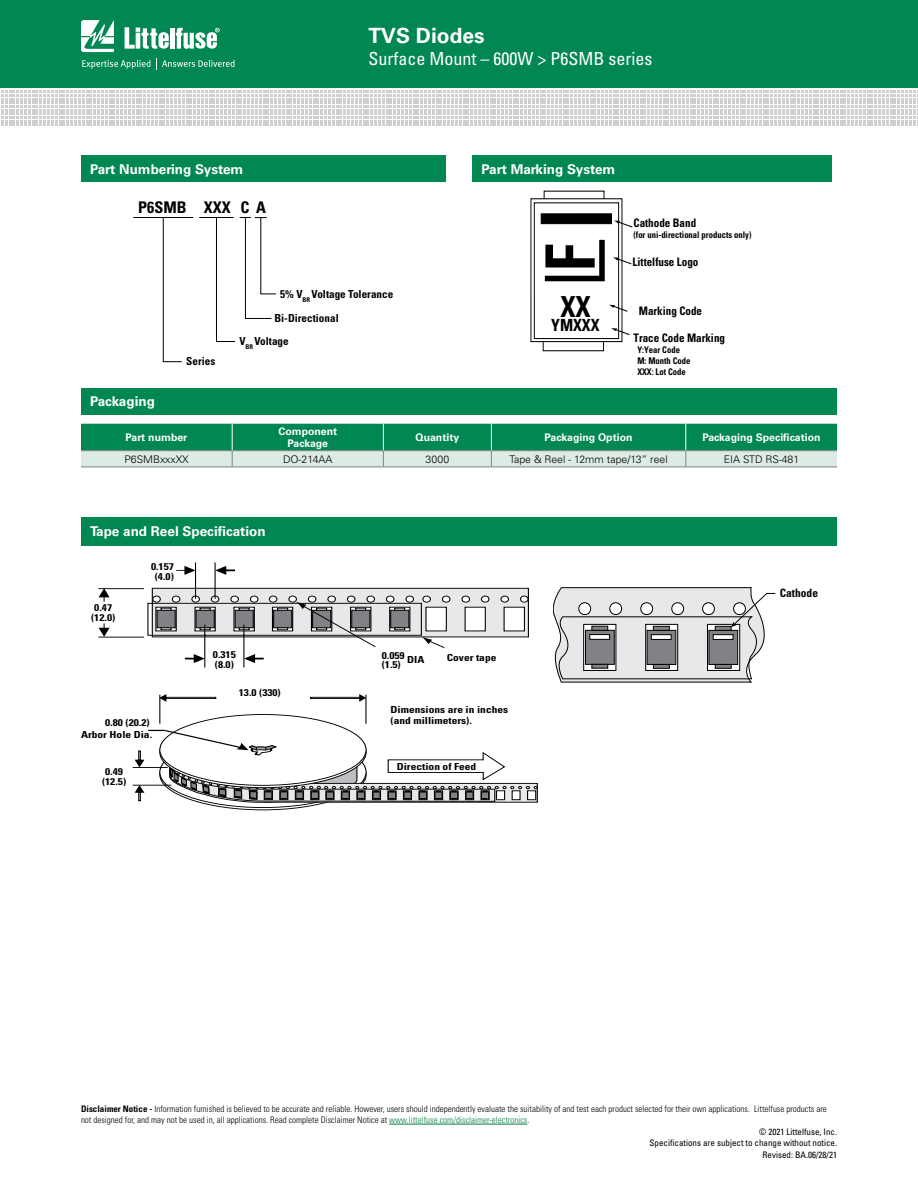
<style>
.page{position:relative;width:918px;height:1188px;background:#fff}
.page>*{position:absolute;margin:0;border:0;box-sizing:border-box;transform-origin:0 0}
.t1{font:700 condensed 68.25px "Univers LT Std";color:#000;scale:.89 1}
.t2{font:700 condensed 28.95px "Univers LT Std";color:#000;scale:.94 1}
.t3{font:700 21px "Univers LT Std";color:#fff}
.t4{font:condensed 18px "Univers LT Std";color:#fff}
.t5{font:700 condensed 16.8px "Univers LT Std";color:#000;scale:.94 1}
.t6{font:700 condensed 16.05px "Univers LT Std";color:#000}
.t7{font:700 13.5px "Univers LT Std";color:#fff}
.t8{font:700 condensed 11.7px "Univers LT Std";color:#000;scale:.94 1}
.t9{font:700 condensed 11.4px "Univers LT Std";color:#000}
.t10{font:700 condensed 11.1px "Univers LT Std";color:#000}
.t11{font:700 10.5px/12.6px "Univers LT Std";color:#fff;text-align:center}
.t12{font:300 10.5px "Univers LT Std";color:#000}
.t13{font:700 condensed 9.75px/9.8px "Univers LT Std";color:#000;text-align:center;scale:1.18 1}
.t14{font:700 condensed 9.15px/10.9px "Univers LT Std";color:#000;scale:.94 1}
.t15{font:300 condensed 9px/10.8px "Univers LT Std";color:#000}
.t16{font:condensed 9px/10.8px "Univers LT Std";color:#000;text-align:right}
.s1{font-weight:700}
.s2{color:#007e40}
</style>
<div class="page">
<div style="left:0;top:0;width:918px;height:88px;background:#008752"></div>
<svg style="left:1px;top:91px;width:917px;height:35px"></svg>
<svg style="left:81px;top:20px;width:33px;height:32px"></svg>
<hr style="left:170px;top:28px;width:4px;height:21px;background:#fff">
<svg style="left:176px;top:28px;width:44px;height:21px"></svg>
<svg style="left:125px;top:27px;width:44px;height:22px"></svg>
<svg style="left:82px;top:58px;width:153px;height:11px"></svg>
<div style="left:81px;top:155px;width:365px;height:27px;background:#008752"></div>
<hr style="left:199px;top:217px;width:35px;height:1px;background:#000">
<svg style="left:163px;top:218px;width:19px;height:144px"></svg>
<hr style="left:133px;top:217px;width:60px;height:1px;background:#000">
<svg style="left:216px;top:217px;width:60px;height:125px"></svg>
<div style="left:472px;top:155px;width:360px;height:27px;background:#008752"></div>
<div style="left:81px;top:388px;width:756px;height:27px;background:#008752"></div>
<hr style="left:81px;top:467px;width:151px;height:1px;background:#808285">
<hr style="left:232px;top:467px;width:151px;height:1px;background:#808285">
<hr style="left:383px;top:467px;width:108px;height:1px;background:#808285">
<hr style="left:491px;top:467px;width:195px;height:1px;background:#808285">
<hr style="left:686px;top:467px;width:151px;height:1px;background:#808285">
<svg style="left:81px;top:424px;width:756px;height:43px;background:#53aa87"></svg>
<div style="left:81px;top:517px;width:756px;height:28px;background:#008752"></div>
<div style="left:152px;top:588px;width:376px;height:49px;background:#e7e8e9"></div>
<div style="left:442px;top:596px;width:8px;height:6px;background:#fff;border-radius:50%"></div>
<div style="left:442px;top:596px;width:8px;height:6px;border:1px solid #000;border-radius:50%"></div>
<div style="left:462px;top:596px;width:7px;height:6px;background:#fff;border-radius:50%"></div>
<div style="left:462px;top:596px;width:8px;height:6px;border:1px solid #000;border-radius:50%"></div>
<div style="left:481px;top:596px;width:8px;height:6px;background:#fff;border-radius:50%"></div>
<div style="left:481px;top:596px;width:8px;height:6px;border:1px solid #000;border-radius:50%"></div>
<div style="left:501px;top:596px;width:7px;height:6px;background:#fff;border-radius:50%"></div>
<div style="left:501px;top:596px;width:8px;height:6px;border:1px solid #000;border-radius:50%"></div>
<div style="left:521px;top:596px;width:7px;height:6px;background:#fff;border-radius:50%"></div>
<div style="left:520px;top:596px;width:8px;height:6px;border:1px solid #000;border-radius:50%"></div>
<svg style="left:445px;top:607px;width:1px;height:24px"></svg>
<div style="left:465px;top:607px;width:20px;height:24px;background:#fff"></div>
<div style="left:504px;top:607px;width:21px;height:24px;background:#fff;border:1px solid #000"></div>
<hr style="left:133px;top:767px;width:35px;height:1px;background:#000">
<hr style="left:133px;top:785px;width:38px;height:1px;background:#000">
<svg style="left:135px;top:694px;width:402px;height:109px"></svg>
<svg style="left:98px;top:562px;width:347px;height:106px"></svg>
<svg style="left:553px;top:588px;width:223px;height:94px;background:#c5c6c7"></svg>
<svg style="left:531px;top:191px;width:102px;height:160px"></svg>
<hr style="left:389px;top:1124px;width:138px;height:1px;background:#007e40">
<h3 class="t3" style="left:369px;top:23px;width:118px">TVS Diodes</h3>
<h3 class="t7" style="left:90px;top:161px;width:155px">Part Numbering System</h3>
<h3 class="t6" style="left:138px;top:198px;width:129px">P6SMB XXX C A</h3>
<h3 class="t4" style="left:369px;top:47px;width:285px">Surface Mount – 600W &gt; P6SMB series</h3>
<h3 class="t7" style="left:482px;top:161px;width:135px">Part Marking System</h3>
<p class="t8" style="left:634px;top:216px;width:68px">Cathode Band</p>
<p class="t14" style="left:634px;top:229px;width:127px">(for uni-directional products only)</p>
<p class="t10" style="left:186px;top:355px;width:31px">Series</p>
<p class="t10" style="left:280px;top:287px;width:115px">5% V<sub>BR</sub> Voltage Tolerance</p>
<p class="t10" style="left:274px;top:311px;width:66px">Bi-Directional</p>
<p class="t10" style="left:239px;top:335px;width:51px">V<sub>BR</sub> Voltage</p>
<h1 class="t1" style="left:529px;top:271px;width:32px;rotate:-90deg">F</h1>
<h2 class="t2" style="left:560px;top:289px;width:34px">XX</h2>
<h3 class="t5" style="left:551px;top:315px;width:53px">YMXXX</h3>
<p class="t8" style="left:633px;top:255px;width:71px">Littelfuse Logo</p>
<p class="t8" style="left:639px;top:304px;width:69px">Marking Code</p>
<p class="t8" style="left:634px;top:330px;width:99px">Trace Code Marking</p>
<p class="t14" style="left:637px;top:344px;width:58px">Y:Year Code<br>M: Month Code<br>XXX: Lot Code</p>
<h3 class="t7" style="left:90px;top:393px;width:67px">Packaging</h3>
<p class="t11" style="left:126px;top:431px;width:63px">Part number</p>
<p class="t11" style="left:278px;top:425px;width:60px">Component<br>Package</p>
<p class="t11" style="left:416px;top:431px;width:45px">Quantity</p>
<p class="t11" style="left:545px;top:431px;width:89px">Packaging Option</p>
<p class="t11" style="left:702px;top:431px;width:120px">Packaging Specification</p>
<p class="t12" style="left:124px;top:452px;width:66px">P6SMBxxxXX</p>
<p class="t12" style="left:283px;top:452px;width:51px">DO-214AA</p>
<p class="t12" style="left:426px;top:452px;width:25px">3000</p>
<p class="t12" style="left:509px;top:452px;width:160px">Tape &amp; Reel - 12mm tape/13” reel</p>
<p class="t12" style="left:724px;top:452px;width:77px">EIA STD RS-481</p>
<h3 class="t7" style="left:90px;top:524px;width:177px">Tape and Reel Specification</h3>
<p class="t13" style="left:91px;top:603px;width:22px">0.47 (12.0)</p>
<p class="t13" style="left:151px;top:562px;width:21px">0.157 (4.0)</p>
<p class="t13" style="left:81px;top:717px;width:62px;line-height:11.7px;text-align:right">0.80 (20.2)<br>Arbor Hole Dia.</p>
<p class="t13" style="left:102px;top:766px;width:22px">0.49 (12.5)</p>
<p class="t13" style="left:213px;top:650px;width:21px;text-align:left">0.315 (8.0)</p>
<p class="t13" style="left:239px;top:688px;width:37px">13.0 (330)</p>
<p class="t13" style="left:382px;top:650px;width:38px;text-align:left">0.059 DIA (1.5)</p>
<p class="t13" style="left:447px;top:653px;width:44px">Cover tape</p>
<p class="t13" style="left:391px;top:703px;width:101px;line-height:11.7px;text-align:left">Dimensions are in inches (and millimeters).</p>
<p class="t13" style="left:397px;top:761px;width:69px">Direction of Feed</p>
<p class="t9" style="left:780px;top:586px;width:40px">Cathode</p>
<p class="t15" style="left:81px;top:1104px;width:747px"><span class="s1">Disclaimer Notice -</span> Information furnished is believed to be accurate and reliable. However, users should independently evaluate the suitability of and test each product selected for their own applications. Littelfuse products are not designed for, and may not be used in, all applications. Read complete Disclaimer Notice at <span class="s2">www.littelfuse.com/disclaimer-electronics</span>.</p>
<p class="t16" style="left:650px;top:1126px;width:189px">© 2021 Littelfuse, Inc.<br>Specifications are subject to change without notice.</p>
<p class="t16" style="left:763px;top:1149px;width:76px">Revised: BA.06/28/21</p>
</div>
